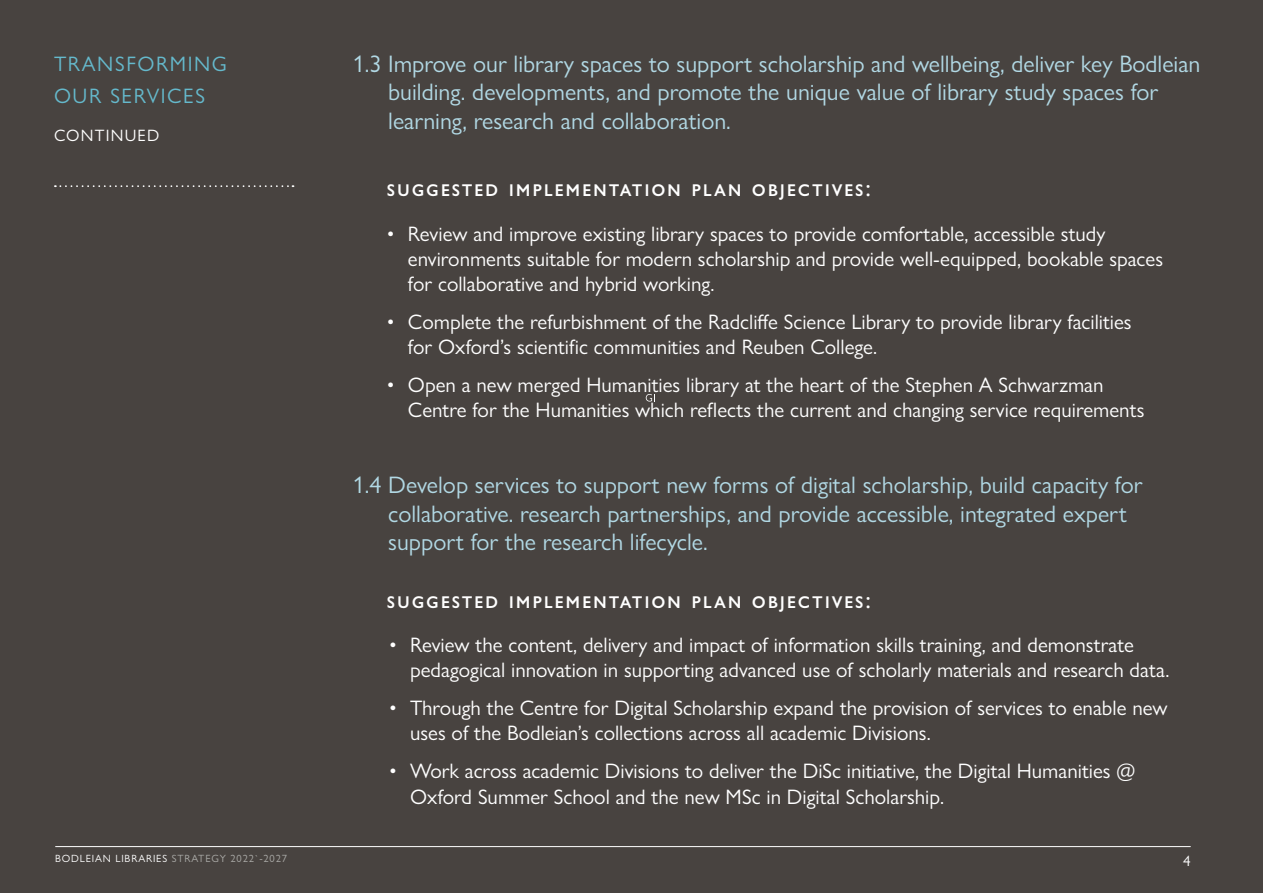
<style>
.page{position:relative;width:1263px;height:893px;background:#484340}
.page>*{position:absolute;margin:0;border:0;box-sizing:border-box;transform-origin:0 0}
.t1{font:24px/28.8px "Gill Sans Nova";color:#b1d8e4}
.t2{font:500 24px "Gill Sans Nova";letter-spacing:.075em;color:#fff}
.t3{font:21px/25.2px "Gill Sans Nova";color:#fff}
.t4{font:21px/32.4px "Gill Sans Nova";letter-spacing:.075em;color:#65b9cc}
.t5{font:16.5px "Gill Sans Nova";letter-spacing:.075em;color:#fff}
.t6{font:15px "Gill Sans Nova";color:#fff}
.t7{font:10.5px "Gill Sans Nova";letter-spacing:.08em;color:#ababa8}
.s1{color:#fff}
</style>
<div class="page">
<svg style="left:646px;top:394px;width:9px;height:8px"></svg>
<svg style="left:55px;top:185px;width:238px;height:2px"></svg>
<hr style="left:55px;top:846px;width:1136px;height:1px;background:#fff">
<p class="t4" style="left:54px;top:47px;width:174px">TRANSFORMING<br>OUR SERVICES</p>
<p class="t5" style="left:54px;top:125px;width:107px">CONTINUED</p>
<p class="t1" style="left:388px;top:49px;width:814px;text-indent:-35px">1.3 Improve our library spaces to support scholarship and wellbeing, deliver key Bodleian building. developments, and promote the unique value of library study spaces for learning, research and collaboration.</p>
<p class="t2" style="left:387px;top:173px;width:485px">suggested implementation plan objectives:</p>
<p class="t3" style="left:408px;top:221px;width:757px;text-indent:-21px">• Review and improve existing library spaces to provide comfortable, accessible study environments suitable for modern scholarship and provide well-equipped, bookable spaces for collaborative and hybrid working.</p>
<p class="t3" style="left:408px;top:309px;width:725px;text-indent:-21px">• Complete the refurbishment of the Radcliffe Science Library to provide library facilities for Oxford’s scientific communities and Reuben College.</p>
<p class="t3" style="left:408px;top:372px;width:738px;text-indent:-21px">• Open a new merged Humanities library at the heart of the Stephen A Schwarzman<br>Centre for the Humanities which reflects the current and changing service requirements</p>
<p class="t1" style="left:388px;top:470px;width:756px;text-indent:-35px">1.4 Develop services to support new forms of digital scholarship, build capacity for collaborative. research partnerships, and provide accessible, integrated expert support for the research lifecycle.</p>
<p class="t2" style="left:387px;top:585px;width:485px">suggested implementation plan objectives:</p>
<p class="t3" style="left:410px;top:632px;width:761px;text-indent:-21px">• Review the content, delivery and impact of information skills training, and demonstrate pedagogical innovation in supporting advanced use of scholarly materials and research data.</p>
<p class="t3" style="left:410px;top:695px;width:759px;text-indent:-21px">• Through the Centre for Digital Scholarship expand the provision of services to enable new uses of the Bodleian’s collections across all academic Divisions.</p>
<p class="t3" style="left:410px;top:758px;width:727px;text-indent:-21px">• Work across academic Divisions to deliver the DiSc initiative, the Digital Humanities @<br>Oxford Summer School and the new MSc in Digital Scholarship.</p>
<p class="t7" style="left:55px;top:852px;width:233px"><span class="s1">BODLEIAN LIBRARIES</span> STRATEGY 2022`-2027</p>
<p class="t6" style="left:1183px;top:851px;width:9px">4</p>
</div>
